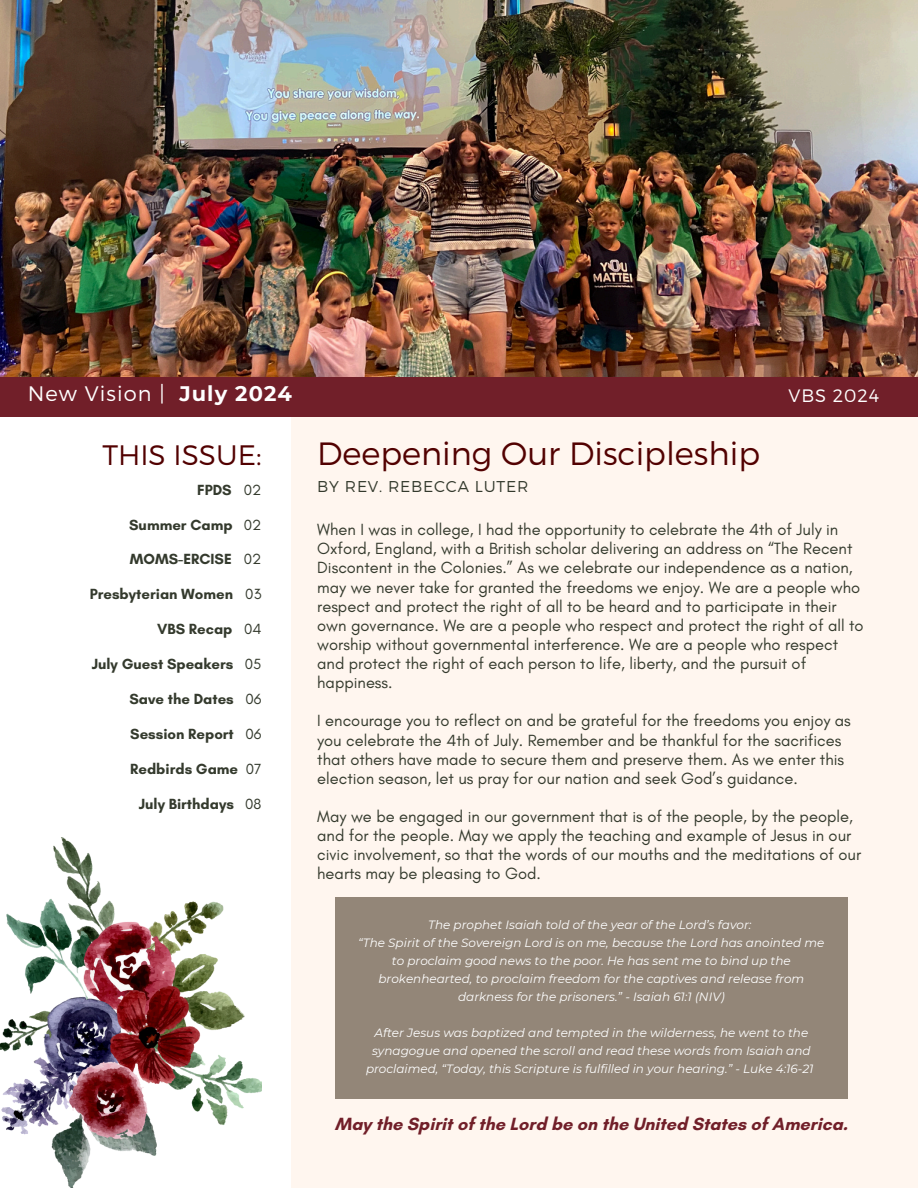
<style>
.page{position:relative;width:918px;height:1188px;background:#fff6ef}
.page>*{position:absolute;margin:0;border:0;box-sizing:border-box;transform-origin:0 0}
.t1{font:300 32.25px "Montserrat";color:#520101}
.t2{font:300 28.2px "Montserrat";color:#520101}
.t3{font:300 21px "Montserrat";letter-spacing:.05em;color:#fff}
.t4{font:700 21px "Montserrat";letter-spacing:.05em;color:#fff}
.t5{font:700 18px "Glacial Indifference";color:#711f29}
.t6{font:300 18px "Montserrat";letter-spacing:.05em;color:#fff}
.t7{font:16.5px/19.2px "Glacial Indifference";color:#343a2d}
.t8{font:300 15.6px "Montserrat";letter-spacing:.05em;color:#343a2d}
.t9{font:700 15px "Glacial Indifference";color:#343a2d}
.t10{font:italic 12px/18px "Montserrat";color:#fff;text-align:center}
.s1{font-weight:400}
</style>
<div class="page">
<div style="left:0;top:0;width:918px;height:416px;background:#711f29"></div>
<div style="left:0;top:417px;width:290px;height:771px;background:#fff"></div>
<img style="left:0;top:0;width:918px;height:377px">
<img style="left:1px;top:837px;width:261px;height:351px">
<div style="left:335px;top:897px;width:513px;height:202px;background:#938678"></div>
<h6 class="t3" style="left:28px;top:380px;width:138px">New Vision |</h6>
<h6 class="t4" style="left:179px;top:381px;width:114px">July 2024</h6>
<h6 class="t6" style="left:788px;top:384px;width:92px">VBS 2024</h6>
<h5 class="t1" style="left:317px;top:432px;width:444px">Deepening Our Discipleship</h5>
<p class="t8" style="left:317px;top:476px;width:213px">BY REV. REBECCA LUTER</p>
<p class="t2" style="left:102px;top:436px;width:161px">THIS ISSUE:</p>
<p class="t9" style="left:197px;top:480px;width:66px">FPDS <span class="s1">02</span></p>
<p class="t9" style="left:129px;top:515px;width:134px">Summer Camp <span class="s1">02</span></p>
<p class="t9" style="left:130px;top:550px;width:133px">MOMS-ERCISE <span class="s1">02</span></p>
<p class="t9" style="left:90px;top:585px;width:173px">Presbyterian Women <span class="s1">03</span></p>
<p class="t9" style="left:157px;top:620px;width:106px">VBS Recap <span class="s1">04</span></p>
<p class="t9" style="left:92px;top:655px;width:171px">July Guest Speakers <span class="s1">05</span></p>
<p class="t9" style="left:129px;top:690px;width:134px">Save the Dates <span class="s1">06</span></p>
<p class="t9" style="left:130px;top:725px;width:133px">Session Report <span class="s1">06</span></p>
<p class="t9" style="left:130px;top:759px;width:133px">Redbirds Game <span class="s1">07</span></p>
<h1 class="t9" style="left:139px;top:794px;width:124px">July Birthdays <span class="s1">08</span></h1>
<h3 class="t7" style="left:317px;top:520px;width:548px">When I was in college, I had the opportunity to celebrate the 4th of July in Oxford, England, with a British scholar delivering an address on “The Recent Discontent in the Colonies.” As we celebrate our independence as a nation, may we never take for granted the freedoms we enjoy. We are a people who respect and protect the right of all to be heard and to participate in their own governance. We are a people who respect and protect the right of all to worship without governmental interference. We are a people who respect and protect the right of each person to life, liberty, and the pursuit of happiness.</h3>
<h4 class="t7" style="left:317px;top:711px;width:535px">I encourage you to reflect on and be grateful for the freedoms you enjoy as you celebrate the 4th of July. Remember and be thankful for the sacrifices that others have made to secure them and preserve them. As we enter this election season, let us pray for our nation and seek God’s guidance.</h4>
<h2 class="t7" style="left:317px;top:807px;width:545px">May we be engaged in our government that is of the people, by the people, and for the people. May we apply the teaching and example of Jesus in our civic involvement, so that the words of our mouths and the meditations of our hearts may be pleasing to God.</h2>
<p class="t10" style="left:428px;top:916px;width:325px">The prophet Isaiah told of the year of the Lord’s favor:</p>
<p class="t10" style="left:358px;top:934px;width:468px">“The Spirit of the Sovereign Lord is on me, because the Lord has anointed me to proclaim good news to the poor. He has sent me to bind up the brokenhearted, to proclaim freedom for the captives and release from darkness for the prisoners.” - Isaiah 61:1 (NIV)</p>
<p class="t10" style="left:366px;top:1024px;width:449px">After Jesus was baptized and tempted in the wilderness, he went to the synagogue and opened the scroll and read these words from Isaiah and proclaimed, “Today, this Scripture is fulfilled in your hearing.” - Luke 4:16-21</p>
<p class="t5" style="left:335px;top:1113px;width:514px">May the Spirit of the Lord be on the United States of America.</p>
</div>
